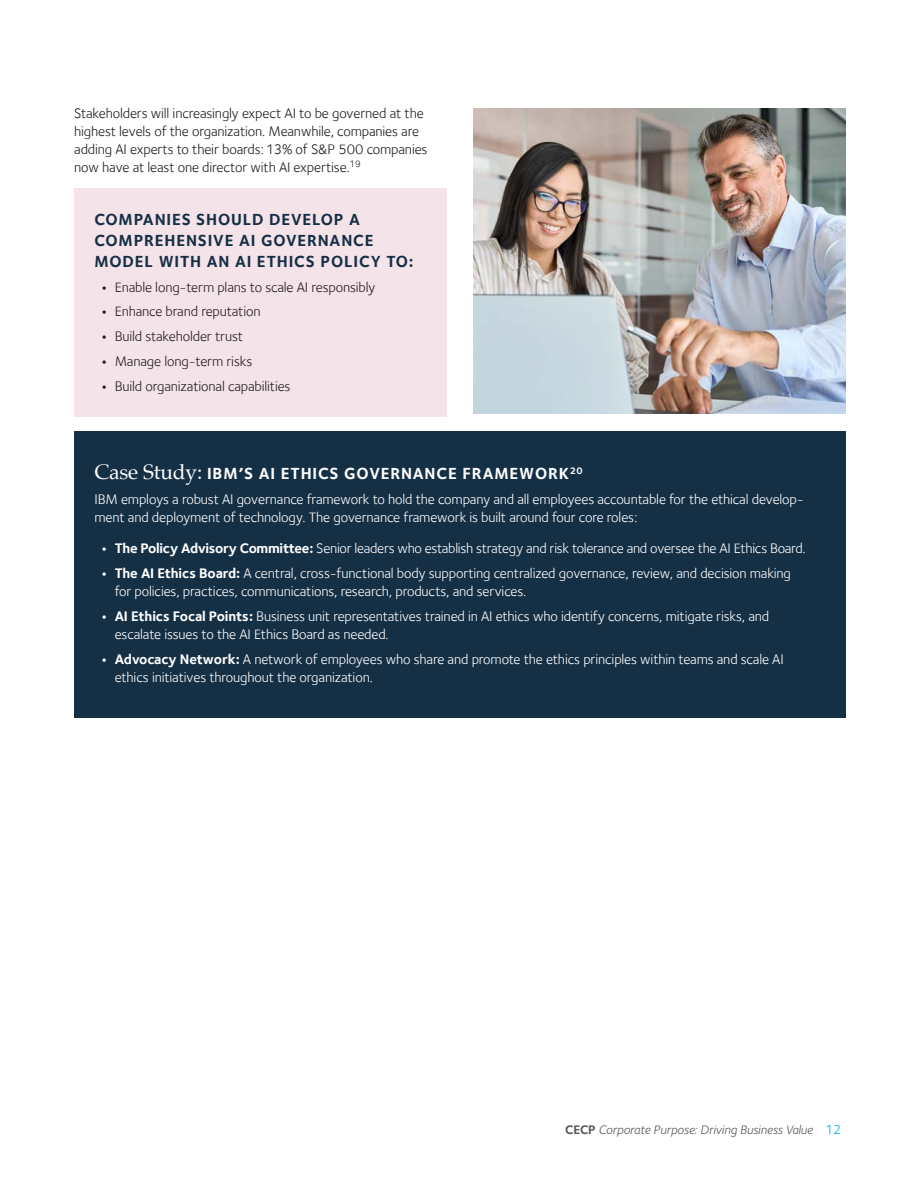
<style>
.page{position:relative;width:918px;height:1188px;background:#fff}
.page>*{position:absolute;margin:0;border:0;box-sizing:border-box;transform-origin:0 0}
.case_study_title{font:700 16.5px/21px "Foundry Sterling";letter-spacing:.05em;color:#152f45}
.case_study_title-2{font:700 16.5px "Foundry Sterling";letter-spacing:.05em;color:#fff}
.body_copy{font:14.25px/18px "Foundry Sterling";letter-spacing:-.01em;color:#fff}
.body_copy-2{font:14.25px/18px "Foundry Sterling";letter-spacing:-.01em;color:#231f20}
.t1{font:italic 12.75px "Foundry Sterling";letter-spacing:-.01em;color:#57585a}
.s1{font-weight:700}
.s2{font-family:"Palatino";font-weight:400;font-size:21px}
.s3{font-weight:700;font-style:normal}
.s4{font-style:normal;font-size:13.5px;color:#00aeef}
</style>
<div class="page">
<div style="left:74px;top:188px;width:372px;height:228px;background:#f5e3ea"></div>
<div style="left:74px;top:431px;width:772px;height:287px;background:#152f45"></div>
<img style="left:473px;top:108px;width:373px;height:305px">
<p class="body_copy-2" style="left:74px;top:104px;width:355px">Stakeholders will increasingly expect AI to be governed at the highest levels of the organization. Meanwhile, companies are adding AI experts to their boards: 13% of S&amp;P 500 companies now have at least one director with AI expertise.<sup>19</sup></p>
<p class="case_study_title" style="left:94px;top:208px;width:321px">COMPANIES SHOULD DEVELOP A<br>COMPREHENSIVE AI GOVERNANCE<br>MODEL WITH AN AI ETHICS POLICY TO:</p>
<p class="body_copy-2" style="left:101px;top:278px;width:276px"><span class="s1">•</span> Enable long-term plans to scale AI responsibly</p>
<p class="body_copy-2" style="left:101px;top:302px;width:161px"><span class="s1">•</span> Enhance brand reputation</p>
<p class="body_copy-2" style="left:101px;top:327px;width:143px"><span class="s1">•</span> Build stakeholder trust</p>
<p class="body_copy-2" style="left:101px;top:352px;width:153px"><span class="s1">•</span> Manage long-term risks</p>
<p class="body_copy-2" style="left:101px;top:377px;width:191px"><span class="s1">•</span> Build organizational capabilities</p>
<p class="case_study_title-2" style="left:94px;top:464px;width:490px"><span class="s2">Case Study:</span> IBM’S AI ETHICS GOVERNANCE FRAMEWORK<sup>20</sup></p>
<p class="body_copy" style="left:94px;top:490px;width:711px">IBM employs a robust AI governance framework to hold the company and all employees accountable for the ethical develop&shy;ment and deployment of technology. The governance framework is built around four core roles:</p>
<p class="body_copy" style="left:101px;top:539px;width:706px"><span class="s1">• The Policy Advisory Committee:</span> Senior leaders who establish strategy and risk tolerance and oversee the AI Ethics Board.</p>
<p class="body_copy" style="left:115px;top:564px;width:678px;text-indent:-14px"><span class="s1">• The AI Ethics Board:</span> A central, cross-functional body supporting centralized governance, review, and decision making for policies, practices, communications, research, products, and services.</p>
<p class="body_copy" style="left:115px;top:607px;width:656px;text-indent:-14px"><span class="s1">• AI Ethics Focal Points:</span> Business unit representatives trained in AI ethics who identify concerns, mitigate risks, and escalate issues to the AI Ethics Board as needed.</p>
<p class="body_copy" style="left:115px;top:650px;width:671px;text-indent:-14px"><span class="s1">• Advocacy Network:</span> A network of employees who share and promote the ethics principles within teams and scale AI ethics initiatives throughout the organization.</p>
<p class="t1" style="left:565px;top:1122px;width:278px"><span class="s3">CECP</span> Corporate Purpose: Driving Business Value <span class="s4">12</span></p>
</div>
